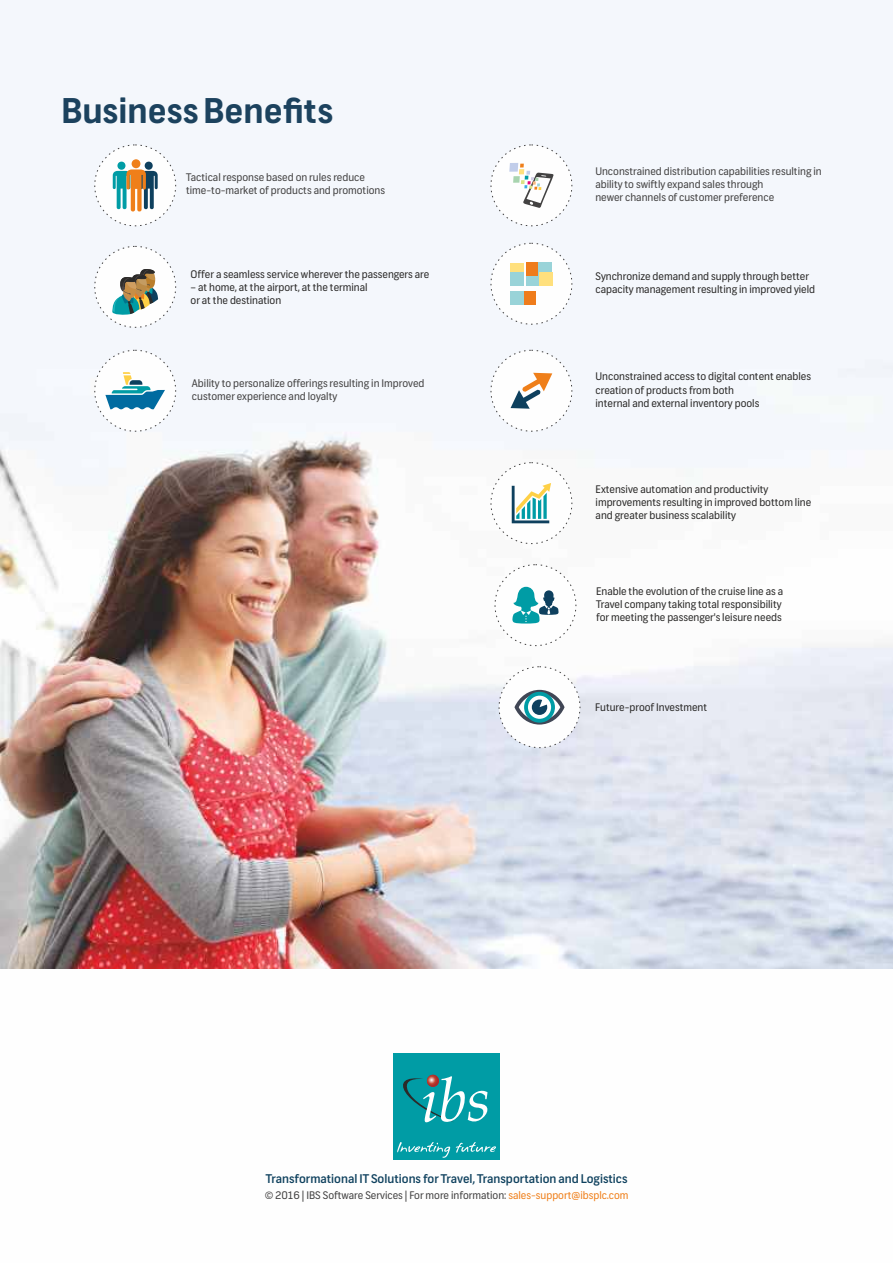
<style>
.page{position:relative;width:893px;height:1263px;background:#fff}
.page>*{position:absolute;margin:0;border:0;box-sizing:border-box;transform-origin:0 0}
.t1{font:700 34.05px "Frank";color:#1c425e}
.t2{font:500 12px "Frank";color:#0f415e}
.t3{font:10.5px/13px "Frank";color:#2b2a29}
.t4{font:10.5px/13px "Frank";color:#434242}
.s1{color:#ef7f1a}
</style>
<div class="page">
<div style="left:393px;top:1054px;width:107px;height:106px;background:#009ca5"></div>
<svg style="left:397px;top:1142px;width:53px;height:16px"></svg>
<svg style="left:456px;top:1142px;width:40px;height:11px"></svg>
<svg style="left:403px;top:1074px;width:85px;height:49px"></svg>
<img style="left:0;top:0;width:893px;height:969px">
<div style="left:94px;top:145px;width:82px;height:81px;background:#fefefe;border:1px dashed #434242;border-radius:50%"></div>
<div style="left:94px;top:246px;width:82px;height:82px;background:#fefefe;border:1px dashed #434242;border-radius:50%"></div>
<div style="left:491px;top:350px;width:81px;height:82px;background:#fefefe;border:1px dashed #434242;border-radius:50%"></div>
<div style="left:491px;top:462px;width:81px;height:82px;background:#fefefe;border:1px dashed #434242;border-radius:50%"></div>
<div style="left:495px;top:564px;width:81px;height:82px;background:#fefefe;border:1px dashed #434242;border-radius:50%"></div>
<div style="left:499px;top:666px;width:81px;height:82px;background:#fefefe;border:1px dashed #434242;border-radius:50%"></div>
<div style="left:491px;top:243px;width:81px;height:82px;background:#fefefe;border:1px dashed #434242;border-radius:50%"></div>
<div style="left:491px;top:145px;width:81px;height:81px;background:#fefefe;border:1px dashed #434242;border-radius:50%"></div>
<div style="left:94px;top:350px;width:82px;height:82px;background:#fefefe;border:1px dashed #434242;border-radius:50%"></div>
<svg style="left:112px;top:269px;width:46px;height:46px"></svg>
<svg style="left:511px;top:373px;width:41px;height:36px"></svg>
<svg style="left:512px;top:483px;width:39px;height:40px"></svg>
<div style="left:511px;top:263px;width:13px;height:10px;background:#ffe07d"></div>
<div style="left:511px;top:273px;width:13px;height:13px;background:#99d3d8"></div>
<div style="left:526px;top:272px;width:13px;height:13px;background:#99d3d8"></div>
<div style="left:526px;top:263px;width:14px;height:13px;background:#ef7c1b"></div>
<div style="left:539px;top:263px;width:13px;height:13px;background:#99d3d8"></div>
<div style="left:539px;top:272px;width:13px;height:13px;background:#ffe07d"></div>
<div style="left:522px;top:291px;width:14px;height:14px;background:#ef7c1b"></div>
<div style="left:511px;top:291px;width:13px;height:14px;background:#99d3d8"></div>
<svg style="left:509px;top:163px;width:45px;height:45px"></svg>
<svg style="left:113px;top:159px;width:45px;height:52px"></svg>
<svg style="left:514px;top:690px;width:51px;height:34px"></svg>
<svg style="left:512px;top:587px;width:47px;height:36px"></svg>
<svg style="left:105px;top:372px;width:60px;height:37px"></svg>
<h1 class="t1" style="left:61px;top:97px;width:273px">Business Benefits</h1>
<p class="t4" style="left:186px;top:172px;width:200px">Tactical response based on rules reduce time-to-market of products and promotions</p>
<p class="t3" style="left:191px;top:268px;width:240px">Offer a seamless service wherever the passengers are</p>
<p class="t3" style="left:191px;top:282px;width:179px">– at home, at the airport, at the terminal or at the destination</p>
<p class="t4" style="left:595px;top:166px;width:228px">Unconstrained distribution capabilities resulting in ability to swiftly expand sales through<br>newer channels of customer preference</p>
<p class="t3" style="left:595px;top:271px;width:221px">Synchronize demand and supply through better capacity management resulting in improved yield</p>
<p class="t4" style="left:192px;top:378px;width:234px">Ability to personalize offerings resulting in Improved customer experience and loyalty</p>
<p class="t3" style="left:595px;top:371px;width:217px">Unconstrained access to digital content enables creation of products from both<br>internal and external inventory pools</p>
<p class="t3" style="left:596px;top:484px;width:217px">Extensive automation and productivity improvements resulting in improved bottom line and greater business scalability</p>
<p class="t3" style="left:596px;top:586px;width:189px">Enable the evolution of the cruise line as a<br>Travel company taking total responsibility for meeting the passenger's leisure needs</p>
<p class="t3" style="left:595px;top:702px;width:114px">Future-proof Investment</p>
<p class="t2" style="left:266px;top:1174px;width:363px">Transformational IT Solutions for Travel, Transportation and Logistics</p>
<p class="t4" style="left:265px;top:1190px;width:365px">© 2016 | IBS Software Services | For more information: <span class="s1">sales-support@ibsplc.com</span></p>
</div>
